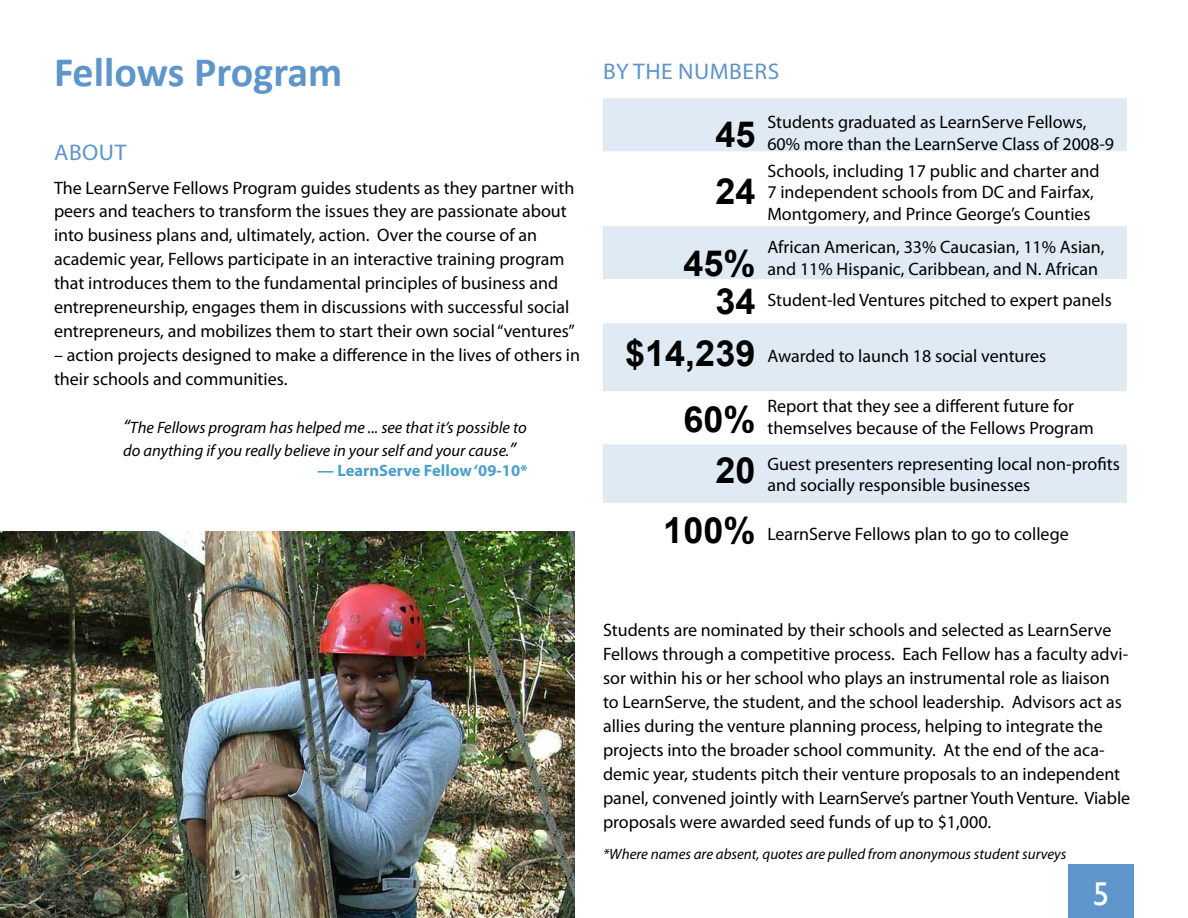
<style>
.page{position:relative;width:1188px;height:918px;background:#fff}
.page>*{position:absolute;margin:0;border:0;box-sizing:border-box;transform-origin:0 0}
.t1{font:700 42px "Calibri";color:#5e95ca}
.t2{font:700 36px "Arial";color:#000}
.t3{font:33px "Gill Sans";color:#fff}
.t4{font:22.65px "Myriad Pro";color:#5e95ca;scale:1.04 1}
.t5{font:18px/24px "Myriad Pro";color:#000}
.t6{font:italic 16.5px/23.4px "Myriad Pro";color:#000}
.t7{font:700 16.5px "Myriad Pro";color:#4b9fca}
.t8{font:italic 15px "Myriad Pro";color:#000}
.s1{font-size:19.5px}
.s2{font-family:"Arial";font-weight:700;font-size:36px}
</style>
<div class="page">
<div style="left:1068px;top:864px;width:66px;height:54px;background:#5e95ca"></div>
<svg style="left:603px;top:98px;width:524px;height:405px;fill:#dfeaf4"></svg>
<img style="left:0;top:531px;width:574px;height:387px">
<h1 class="t1" style="left:54px;top:46px;width:290px">Fellows Program</h1>
<p class="t4" style="left:54px;top:138px;width:29px">About</p>
<p class="t5" style="left:54px;top:175px;width:522px">The LearnServe Fellows Program guides students as they partner with peers and teachers to transform the issues they are passionate about into business plans and, ultimately, action. Over the course of an academic year, Fellows participate in an interactive training program that introduces them to the fundamental principles of business and entrepreneurship, engages them in discussions with successful social entrepreneurs, and mobilizes them to start their own social “ventures”</p>
<p class="t5" style="left:54px;top:343px;width:528px">– action projects designed to make a difference in the lives of others in their schools and communities.</p>
<p class="t6" style="left:123px;top:415px;width:405px"><span class="s1">“</span>The Fellows program has helped me ... see that it’s possible to do anything if you really believe in your self and your cause.<span class="s1">”</span></p>
<p class="t7" style="left:318px;top:460px;width:212px">— LearnServe Fellow ‘09-10*</p>
<p class="t4" style="left:603px;top:57px;width:43px">By the</p>
<p class="t4" style="left:678px;top:57px;width:30px">Numbers</p>
<h2 class="t2" style="left:715px;top:111px;width:42px">45</h2>
<p class="t5" style="left:767px;top:111px;width:348px;line-height:21.6px">Students graduated as LearnServe Fellows,<br>60% more than the LearnServe Class of 2008-9</p>
<h2 class="t2" style="left:715px;top:168px;width:42px">24</h2>
<p class="t5" style="left:767px;top:160px;width:334px;line-height:21.6px">Schools, including 17 public and charter and<br>7 independent schools from DC and Fairfax,<br>Montgomery, and Prince George’s Counties</p>
<h2 class="t2" style="left:683px;top:240px;width:74px">45%</h2>
<p class="t5" style="left:767px;top:236px;width:339px;line-height:21.6px">African American, 33% Caucasian, 11% Asian, and 11% Hispanic, Caribbean, and N. African</p>
<p class="t5" style="left:715px;top:288px;width:398px"><span class="s2">34</span> Student-led Ventures pitched to expert panels</p>
<p class="t5" style="left:625px;top:344px;width:423px"><span class="s2">$14,239</span> Awarded to launch 18 social ventures</p>
<h2 class="t2" style="left:683px;top:396px;width:74px">60%</h2>
<p class="t5" style="left:767px;top:395px;width:328px;line-height:21.6px">Report that they see a different future for themselves because of the Fellows Program</p>
<p class="t5" style="left:767px;top:452px;width:354px;line-height:21.6px;text-indent:-52px"><span class="s2">20</span> Guest presenters representing local non-profits and socially responsible businesses</p>
<p class="t5" style="left:663px;top:522px;width:407px"><span class="s2">100%</span> LearnServe Fellows plan to go to college</p>
<p class="t5" style="left:603px;top:618px;width:529px">Students are nominated by their schools and selected as LearnServe Fellows through a competitive process. Each Fellow has a faculty advi&shy;sor within his or her school who plays an instrumental role as liaison<br>to LearnServe, the student, and the school leadership. Advisors act as allies during the venture planning process, helping to integrate the projects into the broader school community. At the end of the aca&shy;demic year, students pitch their venture proposals to an independent panel, convened jointly with LearnServe’s partner Youth Venture. Viable proposals were awarded seed funds of up to $1,000.</p>
<p class="t8" style="left:603px;top:844px;width:465px">*Where names are absent, quotes are pulled from anonymous student surveys</p>
<h3 class="t3" style="left:1093px;top:875px;width:18px">5</h3>
</div>
